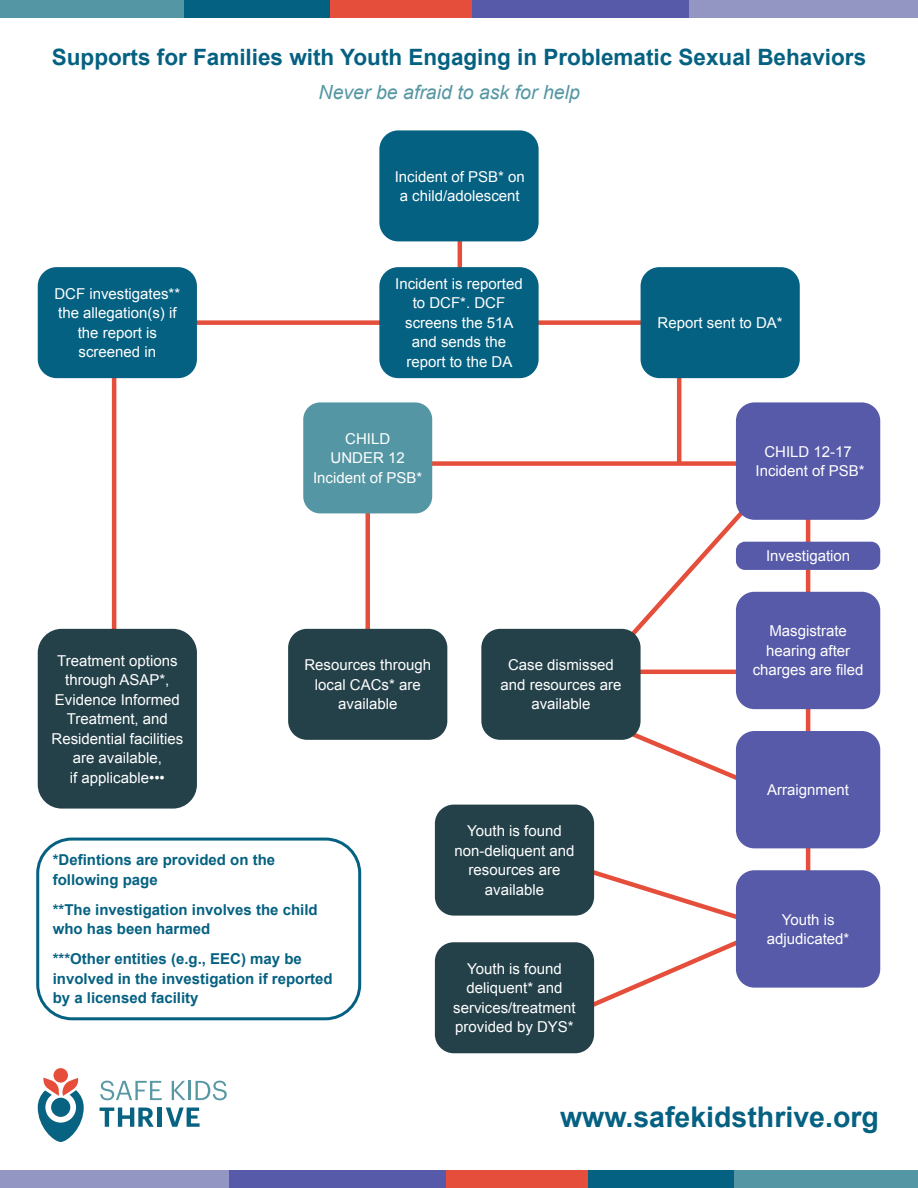
<style>
.page{position:relative;width:918px;height:1188px;background:#fff}
.page>*{position:absolute;margin:0;border:0;box-sizing:border-box;transform-origin:0 0}
.t1{font:700 28.5px "Arial";color:#056181}
.t2{font:700 22.5px "Arial";color:#056181}
.t3{font:italic 19.5px "Arial";color:#5496a3}
.t4{font:15px/19.5px "Arial";color:#fff;text-align:center}
.t5{font:700 15px/19.5px "Arial";color:#056181}
</style>
<div class="page">
<hr style="left:458px;top:225px;width:4px;height:106px;background:#e54e3a">
<hr style="left:677px;top:357px;width:4px;height:107px;background:#e54e3a">
<hr style="left:636px;top:670px;width:106px;height:4px;background:#e54e3a">
<svg style="left:608px;top:506px;width:156px;height:138px"></svg>
<svg style="left:626px;top:731px;width:124px;height:49px"></svg>
<svg style="left:579px;top:837px;width:254px;height:191px"></svg>
<div style="left:365px;top:497px;width:5px;height:193px;background:#e54e3a"></div>
<hr style="left:112px;top:362px;width:4px;height:357px;background:#e54e3a">
<hr style="left:806px;top:513px;width:4px;height:472px;background:#e54e3a">
<div style="left:117px;top:320px;width:570px;height:5px;background:#e54e3a"></div>
<div style="left:368px;top:461px;width:436px;height:5px;background:#e54e3a"></div>
<div style="left:0;top:0;width:228px;height:17px;background:#5496a3"></div>
<div style="left:184px;top:0;width:229px;height:17px;background:#056181"></div>
<div style="left:330px;top:0;width:228px;height:17px;background:#e54e3a"></div>
<div style="left:472px;top:0;width:228px;height:17px;background:#575aa8"></div>
<div style="left:690px;top:0;width:228px;height:17px;background:#9396c3"></div>
<div style="left:690px;top:1171px;width:228px;height:17px;background:#5496a3"></div>
<div style="left:505px;top:1171px;width:229px;height:17px;background:#056181"></div>
<div style="left:360px;top:1171px;width:228px;height:17px;background:#e54e3a"></div>
<div style="left:218px;top:1171px;width:228px;height:17px;background:#575aa8"></div>
<div style="left:0;top:1171px;width:228px;height:17px;background:#9396c3"></div>
<div style="left:379px;top:130px;width:160px;height:111px;background:#056181;border-radius:19px"></div>
<div style="left:379px;top:267px;width:160px;height:111px;background:#056181;border-radius:19px"></div>
<div style="left:641px;top:267px;width:159px;height:111px;background:#056181;border-radius:19px"></div>
<div style="left:736px;top:402px;width:144px;height:118px;background:#575aa8;border-radius:18px"></div>
<div style="left:736px;top:592px;width:144px;height:117px;background:#575aa8;border-radius:18px"></div>
<div style="left:736px;top:731px;width:144px;height:117px;background:#575aa8;border-radius:18px"></div>
<div style="left:736px;top:870px;width:144px;height:118px;background:#575aa8;border-radius:18px"></div>
<div style="left:736px;top:542px;width:144px;height:28px;background:#575aa8;border-radius:9px"></div>
<div style="left:303px;top:402px;width:129px;height:111px;background:#5496a3;border-radius:17px"></div>
<div style="left:288px;top:629px;width:159px;height:111px;background:#24414a;border-radius:19px"></div>
<div style="left:435px;top:805px;width:159px;height:111px;background:#24414a;border-radius:19px"></div>
<div style="left:435px;top:942px;width:159px;height:111px;background:#24414a;border-radius:19px"></div>
<div style="left:481px;top:629px;width:160px;height:111px;background:#24414a;border-radius:19px"></div>
<div style="left:38px;top:267px;width:159px;height:111px;background:#056181;border-radius:19px"></div>
<div style="left:38px;top:629px;width:159px;height:180px;background:#24414a;border-radius:24px"></div>
<div style="left:36px;top:838px;width:325px;height:182px;border:3px solid #056181;border-radius:34px"></div>
<svg style="left:100px;top:1081px;width:62px;height:19px"></svg>
<svg style="left:172px;top:1081px;width:55px;height:19px"></svg>
<svg style="left:100px;top:1108px;width:54px;height:19px"></svg>
<div style="left:157px;top:1108px;width:5px;height:19px;background:#086281"></div>
<svg style="left:166px;top:1108px;width:34px;height:19px"></svg>
<div style="left:53px;top:1068px;width:15px;height:15px;background:#e64e3b;border-radius:50%"></div>
<svg style="left:38px;top:1078px;width:46px;height:64px"></svg>
<h2 class="t2" style="left:52px;top:42px;width:816px">Supports for Families with Youth Engaging in Problematic Sexual Behaviors</h2>
<h3 class="t3" style="left:319px;top:79px;width:263px">Never be afraid to ask for help</h3>
<p class="t4" style="left:54px;top:284px;width:127px">DCF investigates** the allegation(s) if the report is screened in</p>
<p class="t4" style="left:52px;top:651px;width:133px">Treatment options through ASAP*,<br>Evidence Informed<br>Treatment, and<br>Residential facilities are available,<br>if applicable•••</p>
<p class="t4" style="left:395px;top:167px;width:132px">Incident of PSB* on a child/adolescent</p>
<p class="t4" style="left:395px;top:274px;width:129px">Incident is reported to DCF*. DCF screens the 51A and sends the report to the DA</p>
<p class="t4" style="left:313px;top:429px;width:111px">CHILD<br>UNDER 12<br>Incident of PSB*</p>
<p class="t4" style="left:304px;top:655px;width:128px">Resources through local CACs* are available</p>
<p class="t4" style="left:501px;top:655px;width:122px">Case dismissed and resources are available</p>
<p class="t5" style="left:53px;top:851px;width:224px">*Defintions are provided on the following page</p>
<p class="t5" style="left:53px;top:900px;width:267px">**The investigation involves the child who has been harmed</p>
<p class="t5" style="left:53px;top:950px;width:282px">***Other entities (e.g., EEC) may be involved in the investigation if reported by a licensed facility</p>
<p class="t4" style="left:454px;top:821px;width:122px">Youth is found non-deliquent and resources are available</p>
<p class="t4" style="left:453px;top:959px;width:124px">Youth is found deliquent* and services/treatment provided by DYS*</p>
<p class="t4" style="left:658px;top:313px;width:127px">Report sent to DA*</p>
<p class="t4" style="left:756px;top:442px;width:111px">CHILD 12-17<br>Incident of PSB*</p>
<p class="t4" style="left:766px;top:546px;width:86px">Investigation</p>
<p class="t4" style="left:753px;top:621px;width:112px">Masgistrate hearing after charges are filed</p>
<p class="t4" style="left:767px;top:780px;width:83px">Arraignment</p>
<p class="t4" style="left:767px;top:910px;width:84px">Youth is adjudicated*</p>
<h1 class="t1" style="left:560px;top:1098px;width:320px">www.safekidsthrive.org</h1>
</div>
